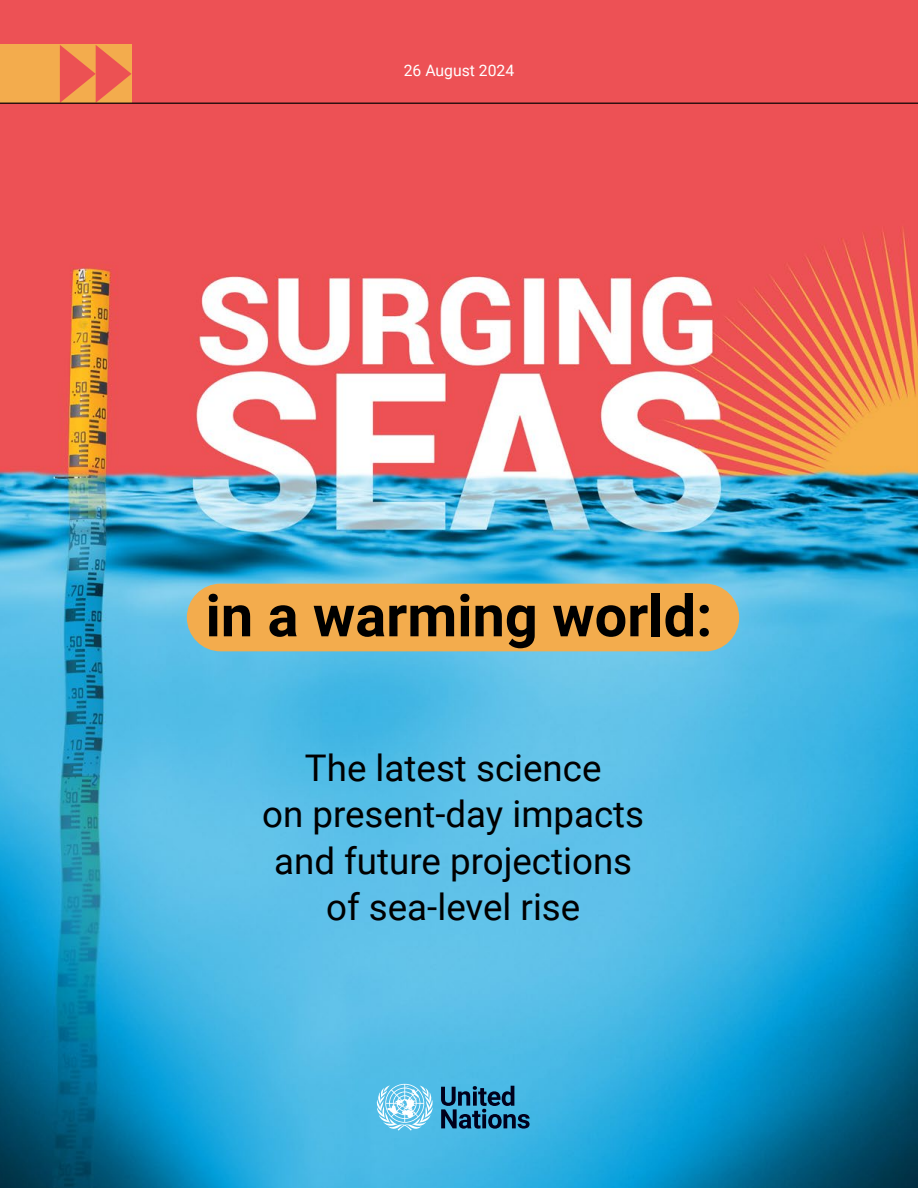
<style>
.page{position:relative;width:918px;height:1188px;background:#fff}
.page>*{position:absolute;margin:0;border:0;box-sizing:border-box;transform-origin:0 0}
.t1{font:700 57.75px "Roboto";color:#000}
.t2{font:36.75px/46.5px "Roboto";color:#000;text-align:center}
.t3{font:15.75px "Roboto";color:#fff}
</style>
<div class="page">
<img style="left:0;top:0;width:918px;height:1188px">
<div style="left:0;top:45px;width:131px;height:58px;background:#f3ac4d"></div>
<svg style="left:60px;top:45px;width:71px;height:58px"></svg>
<hr style="left:0;top:103px;width:918px;height:1px;background:#000">
<svg style="left:441px;top:1086px;width:89px;height:43px;background:#2c7096"></svg>
<svg style="left:376px;top:1082px;width:58px;height:49px;background:#88d1ee"></svg>
<div style="left:187px;top:584px;width:552px;height:67px;background:#f3ac4d;border-radius:34px"></div>
<p class="t3" style="left:404px;top:59px;width:112px">26 August 2024</p>
<h1 class="t1" style="left:206px;top:575px;width:508px">in a warming world:</h1>
<p class="t2" style="left:262px;top:743px;width:384px">The latest science<br>on present-day impacts and future projections of sea-level rise</p>
</div>
